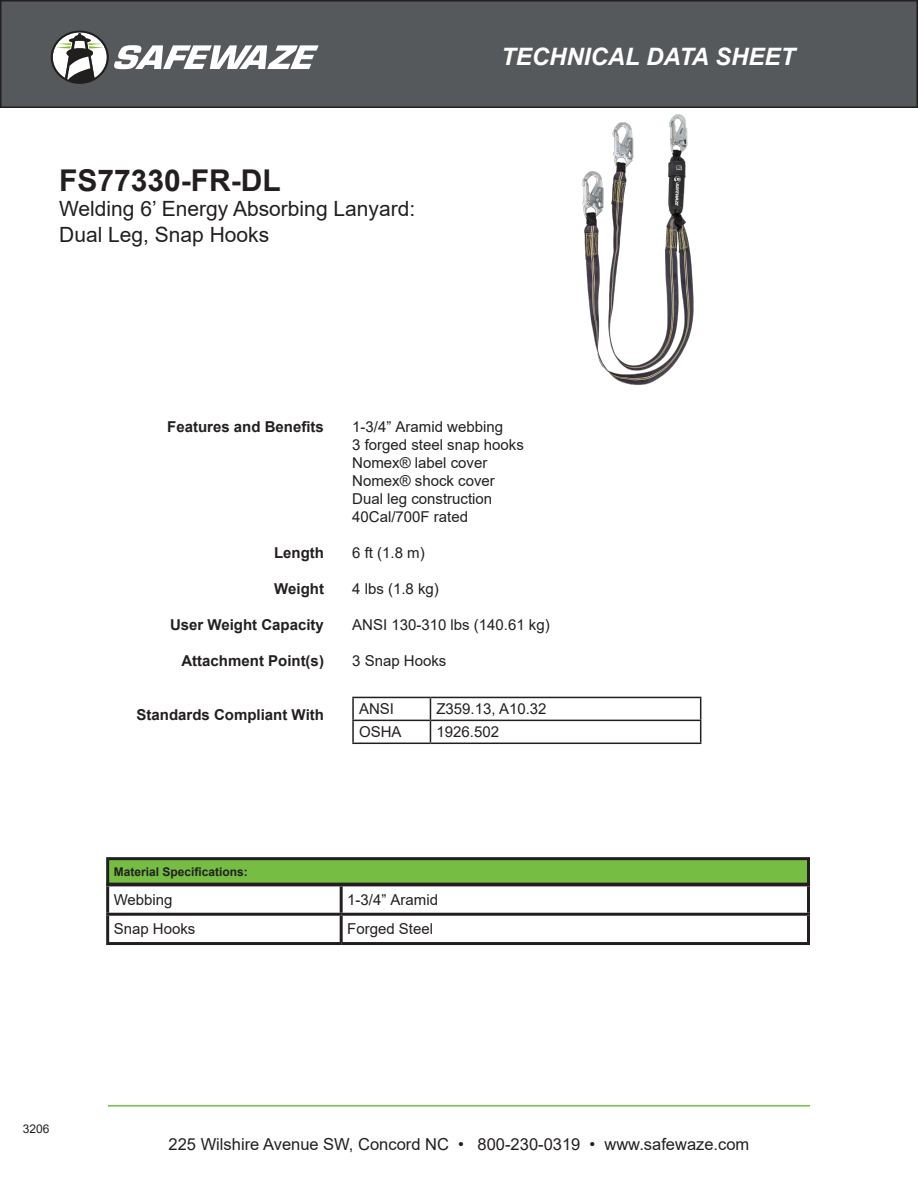
<style>
.page{position:relative;width:918px;height:1188px;background:#fff}
.page>*{position:absolute;margin:0;border:0;box-sizing:border-box;transform-origin:0 0}
.t1{font:700 30px "Arial";color:#231f20}
.t2{font:italic 700 24px "Arial";color:#fff}
.t3{font:21px "Arial";color:#231f20}
.t4{font:16.5px "Arial";color:#231f20}
.t5{font:15px/18px "Arial";color:#231f20}
.t6{font:700 15px "Arial";color:#231f20}
.t7{font:700 12px "Arial";color:#231f20}
.t8{font:12px "Arial";color:#231f20}
</style>
<div class="page">
<div style="left:1px;top:1px;width:916px;height:106px;background:#55595b"></div>
<div style="left:0;top:0;width:918px;height:108px;border:2px solid #231f20"></div>
<svg style="left:51px;top:31px;width:268px;height:53px"></svg>
<hr style="left:108px;top:1105px;width:702px;height:2px;background:#75bd43">
<img style="left:582px;top:114px;width:112px;height:271px">
<hr style="left:106px;top:886px;width:3px;height:27px;background:#231f20">
<hr style="left:340px;top:886px;width:3px;height:27px;background:#231f20">
<hr style="left:807px;top:886px;width:3px;height:27px;background:#231f20">
<hr style="left:106px;top:913px;width:235px;height:3px;background:#231f20">
<hr style="left:106px;top:916px;width:3px;height:26px;background:#231f20">
<hr style="left:341px;top:913px;width:469px;height:3px;background:#231f20">
<hr style="left:340px;top:916px;width:3px;height:26px;background:#231f20">
<hr style="left:807px;top:916px;width:3px;height:26px;background:#231f20">
<hr style="left:106px;top:942px;width:235px;height:3px;background:#231f20">
<hr style="left:341px;top:942px;width:469px;height:3px;background:#231f20">
<div style="left:108px;top:859px;width:700px;height:25px;background:#75bd43"></div>
<div style="left:106px;top:857px;width:704px;height:29px;border:3px solid #231f20"></div>
<hr style="left:352px;top:697px;width:78px;height:1px;background:#231f20">
<hr style="left:352px;top:698px;width:2px;height:22px;background:#231f20">
<hr style="left:430px;top:697px;width:271px;height:1px;background:#231f20">
<hr style="left:352px;top:720px;width:78px;height:1px;background:#231f20">
<hr style="left:352px;top:721px;width:2px;height:22px;background:#231f20">
<hr style="left:430px;top:720px;width:271px;height:1px;background:#231f20">
<svg style="left:430px;top:698px;width:1px;height:45px"></svg>
<svg style="left:700px;top:698px;width:1px;height:45px"></svg>
<hr style="left:352px;top:743px;width:78px;height:1px;background:#231f20">
<hr style="left:430px;top:743px;width:271px;height:1px;background:#231f20">
<p class="t1" style="left:59px;top:160px;width:223px">FS77330-FR-DL</p>
<p class="t3" style="left:59px;top:195px;width:358px">Welding 6’ Energy Absorbing Lanyard:</p>
<p class="t3" style="left:59px;top:220px;width:212px">Dual Leg, Snap Hooks</p>
<h2 class="t2" style="left:501px;top:40px;width:295px">TECHNICAL DATA SHEET</h2>
<p class="t6" style="left:167px;top:416px;width:158px">Features and Benefits</p>
<p class="t6" style="left:274px;top:542px;width:51px">Length</p>
<p class="t6" style="left:274px;top:578px;width:51px">Weight</p>
<p class="t6" style="left:170px;top:614px;width:155px">User Weight Capacity</p>
<p class="t6" style="left:181px;top:650px;width:144px">Attachment Point(s)</p>
<p class="t6" style="left:137px;top:704px;width:189px">Standards Compliant With</p>
<p class="t5" style="left:352px;top:418px;width:173px">1-3/4” Aramid webbing<br>3 forged steel snap hooks<br>Nomex® label cover<br>Nomex® shock cover<br>Dual leg construction<br>40Cal/700F rated</p>
<p class="t5" style="left:352px;top:544px;width:74px">6 ft (1.8 m)</p>
<p class="t5" style="left:352px;top:580px;width:88px">4 lbs (1.8 kg)</p>
<p class="t5" style="left:352px;top:616px;width:199px">ANSI 130-310 lbs (140.61 kg)</p>
<p class="t5" style="left:352px;top:652px;width:96px">3 Snap Hooks</p>
<p class="t5" style="left:359px;top:700px;width:37px">ANSI</p>
<p class="t5" style="left:436px;top:700px;width:112px">Z359.13, A10.32</p>
<p class="t5" style="left:359px;top:723px;width:44px">OSHA</p>
<p class="t5" style="left:436px;top:723px;width:64px">1926.502</p>
<p class="t7" style="left:114px;top:863px;width:136px">Material Specifications:</p>
<p class="t5" style="left:114px;top:891px;width:60px">Webbing</p>
<p class="t5" style="left:347px;top:891px;width:92px">1-3/4” Aramid</p>
<p class="t5" style="left:114px;top:920px;width:83px">Snap Hooks</p>
<p class="t5" style="left:347px;top:920px;width:87px">Forged Steel</p>
<p class="t8" style="left:23px;top:1120px;width:28px">3206</p>
<p class="t4" style="left:169px;top:1132px;width:582px">225 Wilshire Avenue SW, Concord NC • 800-230-0319 • www.safewaze.com</p>
</div>
